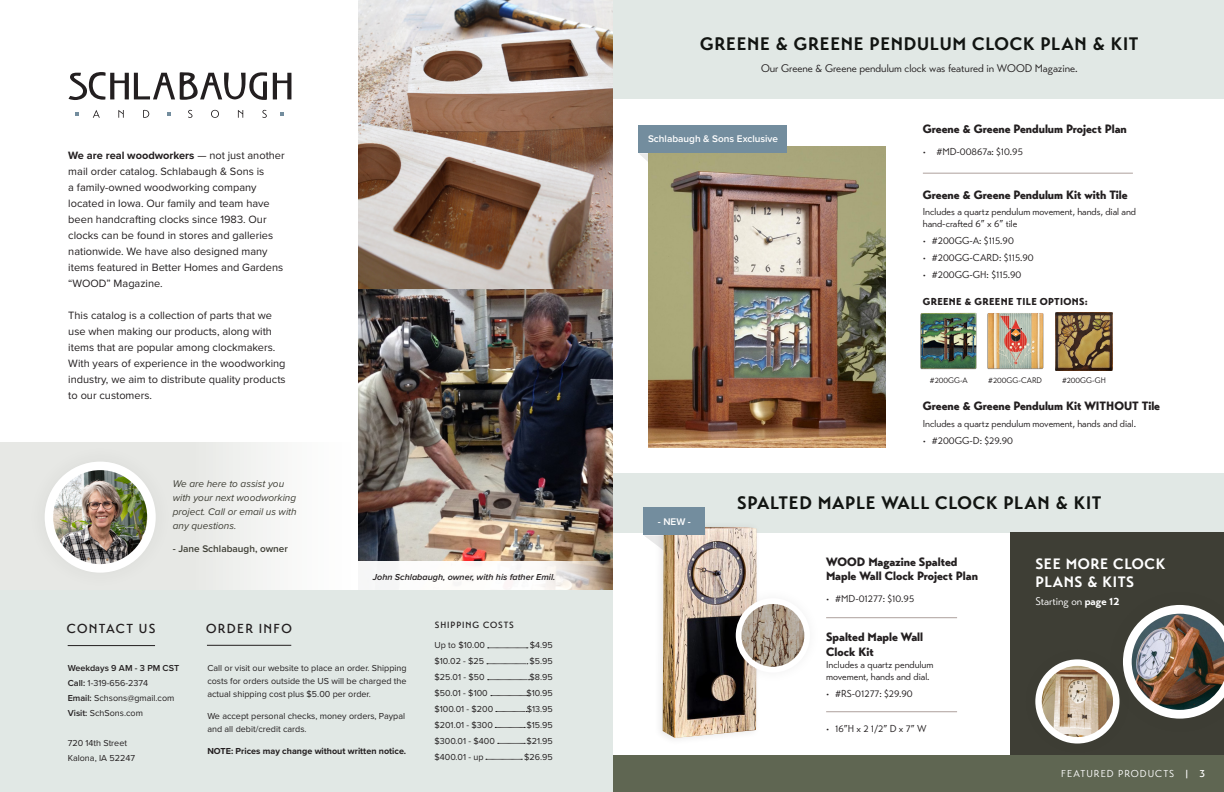
<style>
.page{position:relative;width:1224px;height:792px;background:#fff}
.page>*{position:absolute;margin:0;border:0;box-sizing:border-box;transform-origin:0 0}
.t1{font:700 18px "Transat";letter-spacing:.04em;color:#121512}
.t2{font:700 15px/18px "Transat";letter-spacing:.04em;color:#fff}
.t3{font:500 13px "Transat";letter-spacing:.1em;color:#231f20}
.t4{font:900 12px/14.4px "Transat";color:#231f20}
.t5{font:11px/16px "Proxima Nova";color:#231f20}
.t6{font:11px "Transat Standard";color:#231f20}
.t7{font:11px "Transat Standard";color:#fff}
.t8{font:10px/12px "Transat Standard";color:#231f20}
.t9{font:italic 10px/14px "Proxima Nova";color:#3e3e35}
.t10{font:600 10px "Proxima Nova";color:#fff}
.t11{font:900 10px "Transat";letter-spacing:.03em;color:#231f20}
.t12{font:600 10px "Proxima Nova";color:#3e3e35}
.t13{font:10px "Transat Standard";letter-spacing:.1em;color:#fff}
.t14{font:9px/13px "Proxima Nova";color:#231f20;text-align:justify}
.t15{font:700 9px "Proxima Nova";color:#231f20}
.t16{font:italic 600 9px "Proxima Nova";color:#231f20}
.t17{font:600 9px "Proxima Nova";color:#231f20}
.t18{font:500 9px "Transat";letter-spacing:.1em;color:#231f20}
.t19{font:8px "Transat Standard";color:#231f20}
.s1{font-weight:700}
.s2{font-weight:600}
.s3{font-family:"Transat";font-weight:700}
.s4{font-family:"Transat";font-weight:500}
</style>
<div class="page">
<div style="left:0;top:755px;width:1224px;height:37px;background:#5f6652"></div>
<div style="left:612px;top:0;width:612px;height:99px;background:#e1e8e5"></div>
<div style="left:612px;top:473px;width:612px;height:59px;background:#e1e8e5"></div>
<div style="left:1011px;top:532px;width:213px;height:223px;background:#3e3e35"></div>
<div style="left:0;top:442px;width:361px;height:150px;background:linear-gradient(to bottom,#f2f2f1,#f2f2f1)"></div>
<svg style="left:69px;top:72px;width:222px;height:28px"></svg>
<svg style="left:75px;top:112px;width:4px;height:4px"></svg>
<svg style="left:93px;top:109px;width:174px;height:9px"></svg>
<svg style="left:280px;top:112px;width:4px;height:4px"></svg>
<img style="left:358px;top:0;width:255px;height:289px">
<img style="left:358px;top:289px;width:255px;height:301px">
<svg style="left:359px;top:561px;width:254px;height:29px"></svg>
<div style="left:0;top:590px;width:613px;height:202px;background:#e1e8e5"></div>
<hr style="left:68px;top:645px;width:87px;height:1px;background:#231f20">
<div style="left:26px;top:443px;width:148px;height:148px;background:#e7e8e5"></div>
<div style="left:45px;top:462px;width:111px;height:111px;background:#fff;border-radius:50%"></div>
<img style="left:53px;top:470px;width:94px;height:94px;border-radius:47px">
<hr style="left:207px;top:645px;width:84px;height:1px;background:#231f20">
<svg style="left:488px;top:648px;width:40px;height:1px"></svg>
<svg style="left:487px;top:664px;width:41px;height:1px"></svg>
<svg style="left:488px;top:679px;width:42px;height:1px"></svg>
<svg style="left:491px;top:695px;width:37px;height:1px"></svg>
<svg style="left:496px;top:711px;width:31px;height:1px"></svg>
<svg style="left:495px;top:727px;width:30px;height:1px"></svg>
<svg style="left:498px;top:743px;width:27px;height:1px"></svg>
<svg style="left:486px;top:759px;width:36px;height:1px"></svg>
<img style="left:648px;top:147px;width:238px;height:300px">
<hr style="left:923px;top:173px;width:210px;height:1px;background:#ada09c">
<hr style="left:826px;top:617px;width:131px;height:1px;background:#ada09c">
<hr style="left:826px;top:711px;width:131px;height:1px;background:#ada09c">
<img style="left:987px;top:313px;width:57px;height:57px">
<img style="left:1055px;top:313px;width:58px;height:57px">
<img style="left:920px;top:313px;width:57px;height:57px">
<div style="left:639px;top:125px;width:148px;height:28px;background:#738d9e"></div>
<svg style="left:639px;top:153px;width:9px;height:8px"></svg>
<div style="left:653px;top:521px;width:108px;height:225px;background:#231f20;opacity:.1"></div>
<img style="left:663px;top:527px;width:95px;height:211px">
<div style="left:724px;top:586px;width:98px;height:99px;background:#231f20;opacity:.07"></div>
<div style="left:736px;top:598px;width:74px;height:74px;background:#fff;border-radius:50%"></div>
<img style="left:741px;top:604px;width:63px;height:63px;border-radius:31px">
<svg style="left:644px;top:535px;width:19px;height:15px"></svg>
<div style="left:644px;top:508px;width:61px;height:27px;background:#738d9e"></div>
<svg style="left:1125px;top:605px;width:86px;height:114px"></svg>
<img style="left:1132px;top:614px;width:92px;height:96px">
<div style="left:1022px;top:646px;width:111px;height:111px;background:#231f20;opacity:.07"></div>
<svg style="left:1035px;top:659px;width:85px;height:85px;background:#efefee"></svg>
<img style="left:1042px;top:666px;width:71px;height:71px;border-radius:36px">
<p class="t5" style="left:68px;top:146px;width:218px"><span class="s1">We are real woodworkers</span> — not just another mail order catalog. Schlabaugh &amp; Sons is<br>a family-owned woodworking company located in Iowa. Our family and team have been handcrafting clocks since 1983. Our clocks can be found in stores and galleries nationwide. We have also designed many items featured in Better Homes and Gardens “WOOD” Magazine.</p>
<p class="t5" style="left:68px;top:306px;width:219px">This catalog is a collection of parts that we use when making our products, along with items that are popular among clockmakers.<br>With years of experience in the woodworking industry, we aim to distribute quality products to our customers.</p>
<p class="t9" style="left:173px;top:476px;width:125px">We are here to assist you with your next woodworking project. Call or email us with any questions.</p>
<p class="t12" style="left:173px;top:541px;width:117px">- Jane Schlabaugh, owner</p>
<p class="t16" style="left:373px;top:570px;width:184px">John Schlabaugh, owner, with his father Emil.</p>
<p class="t3" style="left:67px;top:621px;width:90px">CONTACT US</p>
<p class="t17" style="left:68px;top:661px;width:113px">Weekdays 9 AM - 3 PM CST</p>
<p class="t14" style="left:68px;top:676px;width:82px"><span class="s2">Call:</span> 1-319-656-2374</p>
<p class="t14" style="left:68px;top:691px;width:108px"><span class="s2">Email:</span> Schsons@gmail.com</p>
<p class="t14" style="left:68px;top:706px;width:77px"><span class="s2">Visit:</span> SchSons.com</p>
<p class="t14" style="left:68px;top:736px;width:61px">720 14th Street</p>
<p class="t14" style="left:68px;top:751px;width:69px">Kalona, IA 52247</p>
<p class="t3" style="left:206px;top:620px;width:87px">ORDER INFO</p>
<p class="t14" style="left:207px;top:661px;width:201px">Call or visit our website to place an order. Shipping costs for orders outside the US will be charged the actual shipping cost plus $5.00 per order.</p>
<p class="t14" style="left:207px;top:709px;width:199px">We accept personal checks, money orders, Paypal and all debit/credit cards.</p>
<p class="t15" style="left:207px;top:744px;width:200px">NOTE: Prices may change without written notice.</p>
<p class="t18" style="left:435px;top:620px;width:80px">SHIPPING COSTS</p>
<p class="t14" style="left:434px;top:638px;width:52px">Up to $10.00</p>
<p class="t14" style="left:434px;top:654px;width:51px">$10.02 - $25</p>
<p class="t14" style="left:434px;top:670px;width:52px">$25.01 - $50</p>
<p class="t14" style="left:434px;top:686px;width:55px">$50.01 - $100</p>
<p class="t14" style="left:434px;top:702px;width:60px">$100.01 - $200</p>
<p class="t14" style="left:434px;top:718px;width:60px">$201.01 - $300</p>
<p class="t14" style="left:434px;top:734px;width:62px">$300.01 - $400</p>
<p class="t14" style="left:434px;top:750px;width:51px">$400.01 - up</p>
<p class="t14" style="left:530px;top:638px;width:25px">$4.95</p>
<p class="t14" style="left:530px;top:654px;width:25px">$5.95</p>
<p class="t14" style="left:530px;top:670px;width:25px">$8.95</p>
<p class="t14" style="left:527px;top:686px;width:28px">$10.95</p>
<p class="t14" style="left:527px;top:703px;width:28px">$13.95</p>
<p class="t14" style="left:527px;top:719px;width:28px">$15.95</p>
<p class="t14" style="left:527px;top:735px;width:28px">$21.95</p>
<p class="t14" style="left:524px;top:751px;width:30px">$26.95</p>
<p class="t1" style="left:700px;top:33px;width:440px">GREENE &amp; GREENE PENDULUM CLOCK PLAN &amp; KIT</p>
<p class="t6" style="left:761px;top:62px;width:318px">Our Greene &amp; Greene pendulum clock was featured in WOOD Magazine.</p>
<p class="t10" style="left:648px;top:132px;width:132px">Schlabaugh &amp; Sons Exclusive</p>
<p class="t4" style="left:923px;top:122px;width:206px">Greene &amp; Greene Pendulum Project Plan</p>
<p class="t8" style="left:923px;top:145px;width:102px">• #MD-00867a: $10.95</p>
<p class="t4" style="left:923px;top:188px;width:206px">Greene &amp; Greene Pendulum Kit with Tile</p>
<p class="t8" style="left:923px;top:206px;width:215px">Includes a quartz pendulum movement, hands, dial and hand-crafted 6” x 6” tile</p>
<p class="t8" style="left:923px;top:235px;width:92px">• #200GG-A: $115.90</p>
<p class="t8" style="left:923px;top:252px;width:112px">• #200GG-CARD: $115.90</p>
<p class="t8" style="left:923px;top:269px;width:100px">• #200GG-GH: $115.90</p>
<p class="t11" style="left:923px;top:295px;width:166px">GREENE &amp; GREENE TILE OPTIONS:</p>
<p class="t19" style="left:930px;top:375px;width:39px">#200GG-A</p>
<p class="t19" style="left:988px;top:375px;width:55px">#200GG-CARD</p>
<p class="t19" style="left:1062px;top:375px;width:45px">#200GG-GH</p>
<p class="t4" style="left:923px;top:399px;width:239px">Greene &amp; Greene Pendulum Kit WITHOUT Tile</p>
<p class="t8" style="left:923px;top:417px;width:215px">Includes a quartz pendulum movement, hands and dial.</p>
<p class="t8" style="left:923px;top:434px;width:92px">• #200GG-D: $29.90</p>
<p class="t10" style="left:658px;top:514px;width:35px">- NEW -</p>
<p class="t1" style="left:737px;top:492px;width:366px">SPALTED MAPLE WALL CLOCK PLAN &amp; KIT</p>
<p class="t4" style="left:826px;top:554px;width:153px">WOOD Magazine Spalted<br>Maple Wall Clock Project Plan</p>
<p class="t8" style="left:826px;top:592px;width:90px">• #MD-01277: $10.95</p>
<p class="t4" style="left:826px;top:630px;width:99px">Spalted Maple Wall<br>Clock Kit</p>
<p class="t8" style="left:826px;top:659px;width:109px">Includes a quartz pendulum movement, hands and dial.</p>
<p class="t8" style="left:826px;top:688px;width:88px">• #RS-01277: $29.90</p>
<p class="t8" style="left:826px;top:723px;width:102px">• 16”H x 2 1/2” D x 7” W</p>
<p class="t2" style="left:1035px;top:555px;width:131px">SEE MORE CLOCK<br>PLANS &amp; KITS</p>
<p class="t7" style="left:1035px;top:595px;width:85px">Starting on <span class="s3">page 12</span></p>
<p class="t13" style="left:1061px;top:767px;width:145px">FEATURED PRODUCTS <span class="s4">| 3</span></p>
</div>
